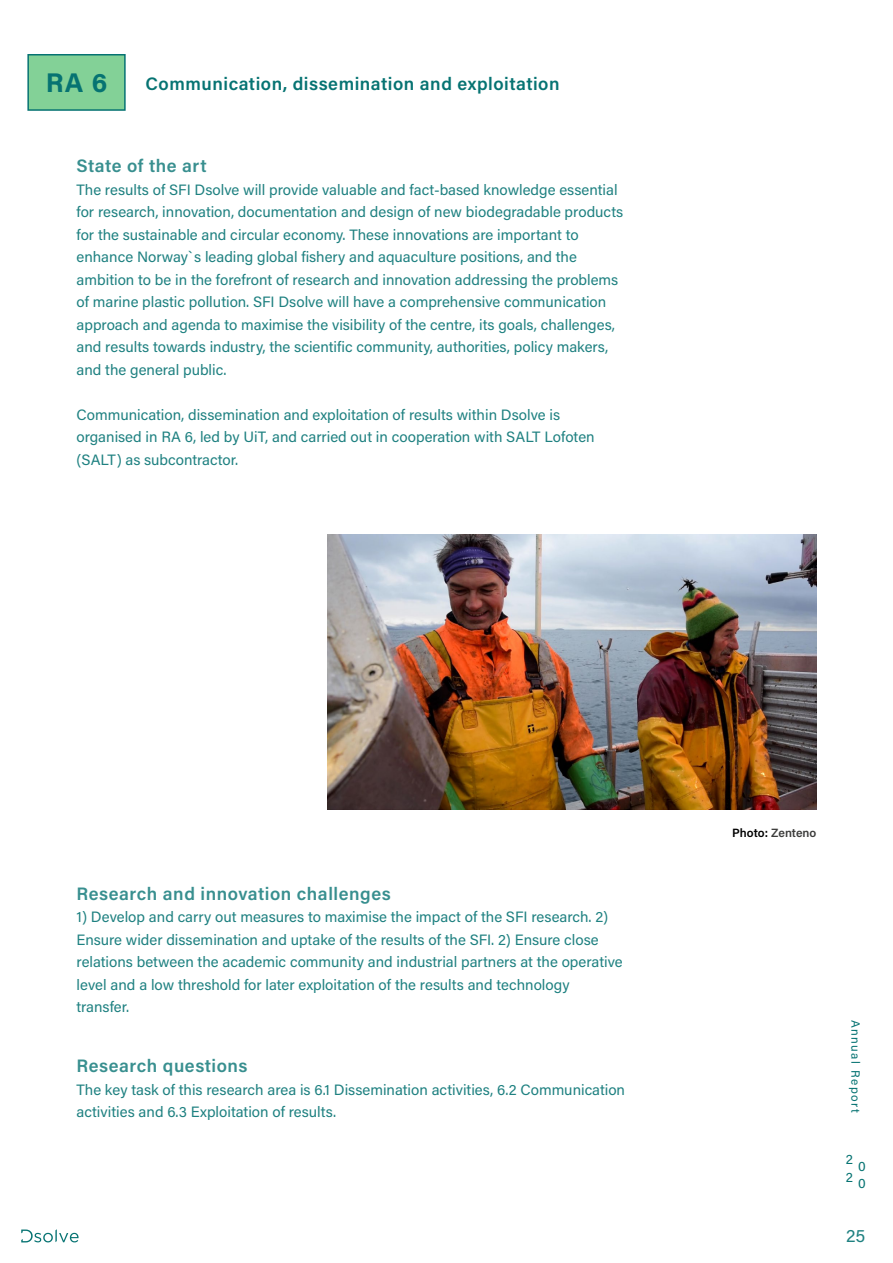
<style>
.page{position:relative;width:893px;height:1263px;background:#fff}
.page>*{position:absolute;margin:0;border:0;box-sizing:border-box;transform-origin:0 0}
.t1{font:700 27px "Acumin Pro";color:#067372}
.t2{font:600 18px "Acumin Pro";letter-spacing:.03em;color:#388f8f}
.t3{font:600 18px "Acumin Pro";letter-spacing:.03em;color:#067372}
.t4{font:18px "Acumin Pro";color:#1f8181}
.t5{font:15px/22.5px "Acumin Pro";color:#1f8181}
.t6{font:13.65px/17.1px "Acumin Pro";color:#067372}
.t7{font:600 12px "Acumin Pro";color:#3c3c3b}
.t8{font:12px "Acumin Pro";letter-spacing:.125em;color:#067372}
.s1{color:#000}
</style>
<div class="page">
<svg style="left:21px;top:1229px;width:58px;height:13px"></svg>
<img style="left:328px;top:534px;width:488px;height:275px">
<div style="left:27px;top:54px;width:99px;height:57px;background:#83d197;border:2px solid #067372"></div>
<h1 class="t1" style="left:46px;top:64px;width:63px">RA 6</h1>
<p class="t3" style="left:145px;top:71px;width:416px">Communication, dissemination and exploitation</p>
<p class="t2" style="left:77px;top:153px;width:132px">State of the art</p>
<p class="t5" style="left:77px;top:178px;width:548px">The results of SFI Dsolve will provide valuable and fact-based knowledge essential for research, innovation, documentation and design of new biodegradable products for the sustainable and circular economy. These innovations are important to enhance Norway`s leading global fishery and aquaculture positions, and the ambition to be in the forefront of research and innovation addressing the problems of marine plastic pollution. SFI Dsolve will have a comprehensive communication approach and agenda to maximise the visibility of the centre, its goals, challenges, and results towards industry, the scientific community, authorities, policy makers, and the general public.</p>
<p class="t5" style="left:77px;top:403px;width:520px">Communication, dissemination and exploitation of results within Dsolve is organised in RA 6, led by UiT, and carried out in cooperation with SALT Lofoten (SALT) as subcontractor.</p>
<p class="t2" style="left:77px;top:881px;width:316px">Research and innovation challenges</p>
<p class="t5" style="left:77px;top:905px;width:548px">1) Develop and carry out measures to maximise the impact of the SFI research. 2)<br>Ensure wider dissemination and uptake of the results of the SFI. 2) Ensure close relations between the academic community and industrial partners at the operative level and a low threshold for later exploitation of the results and technology transfer.</p>
<p class="t2" style="left:77px;top:1053px;width:172px">Research questions</p>
<p class="t5" style="left:77px;top:1078px;width:550px">The key task of this research area is 6.1 Dissemination activities, 6.2 Communication activities and 6.3 Exploitation of results.</p>
<p class="t7" style="left:732px;top:824px;width:86px"><span class="s1">Photo:</span> Zenteno</p>
<p class="t8" style="left:864px;top:1019px;width:95px;rotate:90deg">Annual Report</p>
<p class="t6" style="left:846px;top:1150px;width:9px">2<br>2</p>
<p class="t6" style="left:858px;top:1157px;width:9px">0<br>0</p>
<p class="t4" style="left:846px;top:1224px;width:21px">25</p>
</div>
